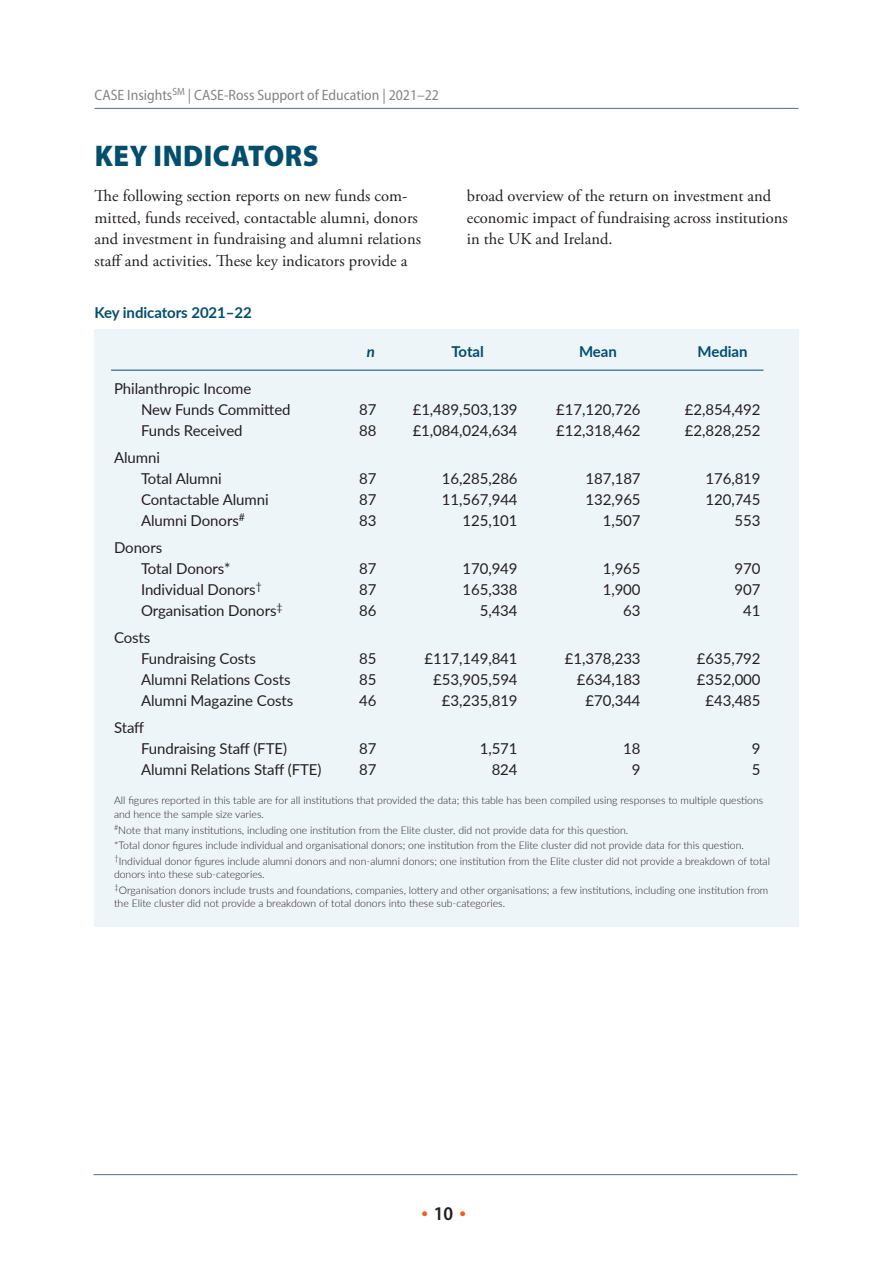
<style>
.page{position:relative;width:893px;height:1263px;background:#fff}
.page>*{position:absolute;margin:0;border:0;box-sizing:border-box;transform-origin:0 0}
.t1{font:900 30px "Myriad Pro";letter-spacing:.02em;color:#014e6d;scale:.94 1}
.t2{font:semi-condensed 24px "Myriad Pro";color:#f25d21}
.NEW_White_Papers_Bod{font:16.5px/21.8px "Adobe Garamond Pro";color:#231f20}
.t3{font:15px "Lato";letter-spacing:-.005em;color:#231f20}
.t4{font:semi-condensed 15px "Myriad Pro";color:#838588}
.t5{font:700 15px "Lato";letter-spacing:-.005em;color:#014e6d}
.t6{font:italic 700 15px "Lato";color:#014e6d}
._2020_Briefs__Notes{font:300 10.5px/13.5px "Lato";color:#231f20}
.s1{font-weight:600;font-size:19.5px;color:#231f20}
</style>
<div class="page">
<div style="left:94px;top:330px;width:705px;height:597px;background:#eef5f9"></div>
<hr style="left:111px;top:370px;width:652px;height:1px;background:#014e6d">
<hr style="left:93px;top:1174px;width:705px;height:1px;background:#4e708b">
<hr style="left:94px;top:108px;width:705px;height:1px;background:#4e708b">
<h3 class="t4" style="left:94px;top:86px;width:346px">CASE Insights<sup>SM</sup> | CASE-Ross Support of Education | 2021–22</h3>
<p class="t1" style="left:95px;top:136px;width:240px">KEY INDICATORS</p>
<p class="NEW_White_Papers_Bod" style="left:94px;top:185px;width:328px">The following section reports on new funds com&shy;mitted, funds received, contactable alumni, donors and investment in fundraising and alumni relations staff and activities. These key indicators provide a</p>
<p class="NEW_White_Papers_Bod" style="left:467px;top:185px;width:322px">broad overview of the return on investment and economic impact of fundraising across institutions in the UK and Ireland.</p>
<p class="t5" style="left:94px;top:301px;width:159px">Key indicators 2021–22</p>
<p class="t6" style="left:367px;top:341px;width:10px">n</p>
<p class="t5" style="left:452px;top:341px;width:34px">Total</p>
<p class="t5" style="left:579px;top:341px;width:39px">Mean</p>
<p class="t5" style="left:698px;top:341px;width:51px">Median</p>
<p class="t3" style="left:114px;top:377px;width:139px">Philanthropic Income</p>
<p class="t3" style="left:141px;top:398px;width:151px">New Funds Committed</p>
<p class="t3" style="left:359px;top:398px;width:19px">87</p>
<p class="t3" style="left:413px;top:398px;width:106px">£1,489,503,139</p>
<p class="t3" style="left:556px;top:398px;width:86px">£17,120,726</p>
<p class="t3" style="left:685px;top:398px;width:77px">£2,854,492</p>
<p class="t3" style="left:141px;top:419px;width:103px">Funds Received</p>
<p class="t3" style="left:359px;top:419px;width:19px">88</p>
<p class="t3" style="left:413px;top:419px;width:106px">£1,084,024,634</p>
<p class="t3" style="left:556px;top:419px;width:86px">£12,318,462</p>
<p class="t3" style="left:685px;top:419px;width:77px">£2,828,252</p>
<p class="t3" style="left:114px;top:446px;width:47px">Alumni</p>
<p class="t3" style="left:141px;top:467px;width:82px">Total Alumni</p>
<p class="t3" style="left:359px;top:467px;width:19px">87</p>
<p class="t3" style="left:442px;top:467px;width:77px">16,285,286</p>
<p class="t3" style="left:585px;top:467px;width:57px">187,187</p>
<p class="t3" style="left:705px;top:467px;width:57px">176,819</p>
<p class="t3" style="left:141px;top:488px;width:129px">Contactable Alumni</p>
<p class="t3" style="left:359px;top:488px;width:19px">87</p>
<p class="t3" style="left:442px;top:488px;width:77px">11,567,944</p>
<p class="t3" style="left:585px;top:488px;width:57px">132,965</p>
<p class="t3" style="left:705px;top:488px;width:57px">120,745</p>
<p class="t3" style="left:141px;top:509px;width:105px">Alumni Donors<sup>#</sup></p>
<p class="t3" style="left:359px;top:509px;width:19px">83</p>
<p class="t3" style="left:462px;top:509px;width:57px">125,101</p>
<p class="t3" style="left:603px;top:509px;width:39px">1,507</p>
<p class="t3" style="left:735px;top:509px;width:27px">553</p>
<p class="t3" style="left:114px;top:536px;width:50px">Donors</p>
<p class="t3" style="left:141px;top:557px;width:91px">Total Donors*</p>
<p class="t3" style="left:359px;top:557px;width:19px">87</p>
<p class="t3" style="left:462px;top:557px;width:57px">170,949</p>
<p class="t3" style="left:603px;top:557px;width:39px">1,965</p>
<p class="t3" style="left:735px;top:557px;width:27px">970</p>
<p class="t3" style="left:141px;top:578px;width:122px">Individual Donors<sup>†</sup></p>
<p class="t3" style="left:359px;top:578px;width:19px">87</p>
<p class="t3" style="left:462px;top:578px;width:57px">165,338</p>
<p class="t3" style="left:603px;top:578px;width:39px">1,900</p>
<p class="t3" style="left:735px;top:578px;width:27px">907</p>
<p class="t3" style="left:141px;top:599px;width:143px">Organisation Donors<sup>‡</sup></p>
<p class="t3" style="left:359px;top:599px;width:19px">86</p>
<p class="t3" style="left:480px;top:599px;width:39px">5,434</p>
<p class="t3" style="left:623px;top:599px;width:19px">63</p>
<p class="t3" style="left:743px;top:599px;width:19px">41</p>
<p class="t3" style="left:114px;top:626px;width:38px">Costs</p>
<p class="t3" style="left:141px;top:647px;width:117px">Fundraising Costs</p>
<p class="t3" style="left:359px;top:647px;width:19px">85</p>
<p class="t3" style="left:425px;top:647px;width:94px">£117,149,841</p>
<p class="t3" style="left:565px;top:647px;width:77px">£1,378,233</p>
<p class="t3" style="left:697px;top:647px;width:65px">£635,792</p>
<p class="t3" style="left:141px;top:668px;width:151px">Alumni Relations Costs</p>
<p class="t3" style="left:359px;top:668px;width:19px">85</p>
<p class="t3" style="left:433px;top:668px;width:86px">£53,905,594</p>
<p class="t3" style="left:577px;top:668px;width:65px">£634,183</p>
<p class="t3" style="left:697px;top:668px;width:65px">£352,000</p>
<p class="t3" style="left:141px;top:689px;width:154px">Alumni Magazine Costs</p>
<p class="t3" style="left:359px;top:689px;width:19px">46</p>
<p class="t3" style="left:442px;top:689px;width:77px">£3,235,819</p>
<p class="t3" style="left:585px;top:689px;width:57px">£70,344</p>
<p class="t3" style="left:705px;top:689px;width:57px">£43,485</p>
<p class="t3" style="left:114px;top:716px;width:32px">Staff</p>
<p class="t3" style="left:141px;top:737px;width:148px">Fundraising Staff (FTE)</p>
<p class="t3" style="left:359px;top:737px;width:19px">87</p>
<p class="t3" style="left:480px;top:737px;width:39px">1,571</p>
<p class="t3" style="left:623px;top:737px;width:19px">18</p>
<p class="t3" style="left:752px;top:737px;width:10px">9</p>
<p class="t3" style="left:141px;top:758px;width:182px">Alumni Relations Staff (FTE)</p>
<p class="t3" style="left:359px;top:758px;width:19px">87</p>
<p class="t3" style="left:492px;top:758px;width:27px">824</p>
<p class="t3" style="left:632px;top:758px;width:10px">9</p>
<p class="t3" style="left:752px;top:758px;width:10px">5</p>
<p class="_2020_Briefs__Notes" style="left:114px;top:793px;width:651px">All figures reported in this table are for all institutions that provided the data; this table has been compiled using responses to multiple questions and hence the sample size varies.</p>
<p class="_2020_Briefs__Notes" style="left:114px;top:822px;width:516px"><sup>#</sup>Note that many institutions, including one institution from the Elite cluster, did not provide data for this question.</p>
<p class="_2020_Briefs__Notes" style="left:114px;top:838px;width:632px">*Total donor figures include individual and organisational donors; one institution from the Elite cluster did not provide data for this question.</p>
<p class="_2020_Briefs__Notes" style="left:114px;top:854px;width:657px"><sup>†</sup>Individual donor figures include alumni donors and non-alumni donors; one institution from the Elite cluster did not provide a breakdown of total donors into these sub-categories.</p>
<p class="_2020_Briefs__Notes" style="left:114px;top:883px;width:656px"><sup>‡</sup>Organisation donors include trusts and foundations, companies, lottery and other organisations; a few institutions, including one institution from the Elite cluster did not provide a breakdown of total donors into these sub-categories.</p>
<h2 class="t2" style="left:421px;top:1197px;width:46px">•<span class="s1">10</span>•</h2>
</div>
